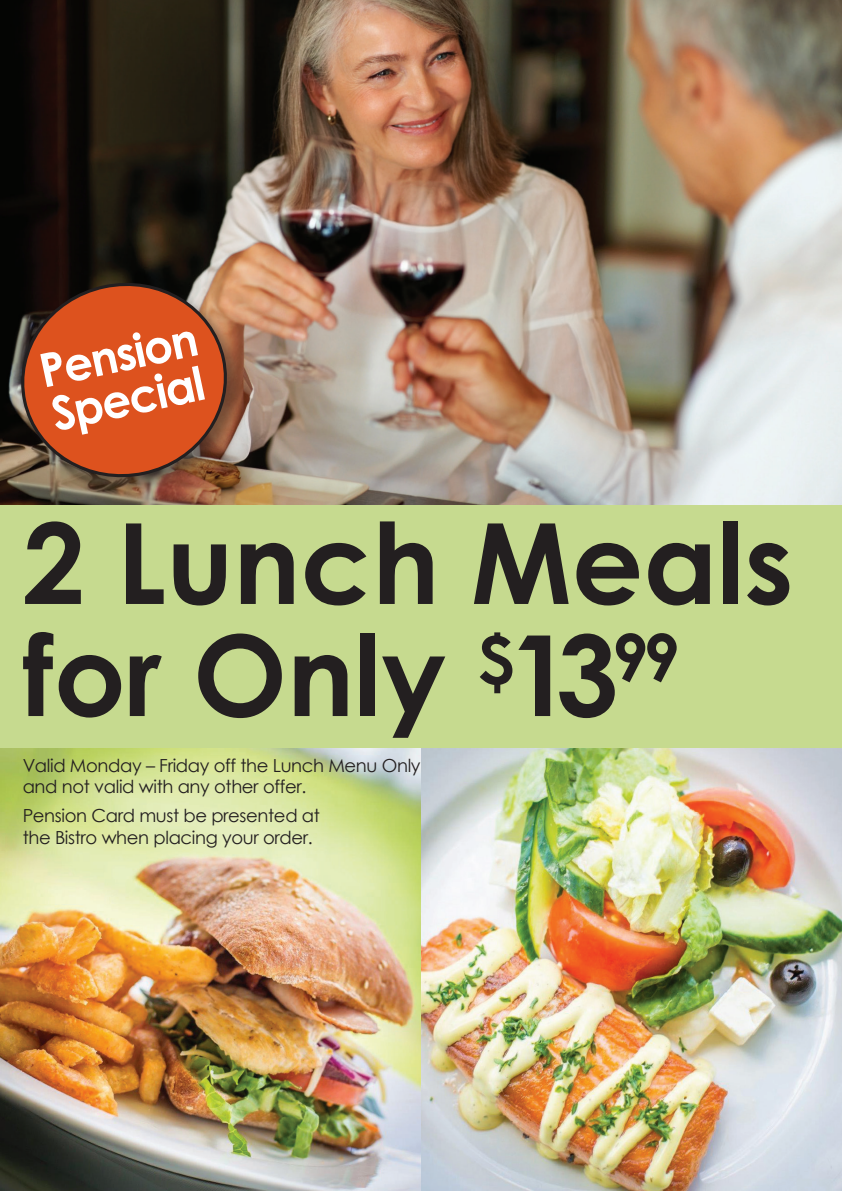
<style>
.page{position:relative;width:842px;height:1191px;background:#c6da8f}
.page>*{position:absolute;margin:0;border:0;box-sizing:border-box;transform-origin:0 0}
.t1{font:700 112px/112px "Century Gothic";color:#231f20}
.t2{font:700 46.7px/44.7px "Century Gothic";color:#fff}
.t3{font:18px/21.6px "Century Gothic";letter-spacing:-.02em;color:#231f20}
</style>
<div class="page">
<img style="left:0;top:748px;width:842px;height:443px">
<img style="left:0;top:0;width:842px;height:504px">
<div style="left:18px;top:280px;width:227px;height:215px;background:#231f20;opacity:.45"></div>
<svg style="left:14px;top:275px;width:220px;height:210px;background:#ac4d26"></svg>
<h2 class="t2" style="left:35px;top:347px;width:162px;rotate:-12deg">Pension<br>Special</h2>
<h1 class="t1" style="left:23px;top:502px;width:772px">2 Lunch Meals for Only <sup>$</sup>13<sup>99</sup></h1>
<p class="t3" style="left:23px;top:754px;width:399px">Valid Monday – Friday off the Lunch Menu Only and not valid with any other offer.</p>
<p class="t3" style="left:23px;top:804px;width:299px">Pension Card must be presented at the Bistro when placing your order.</p>
</div>
